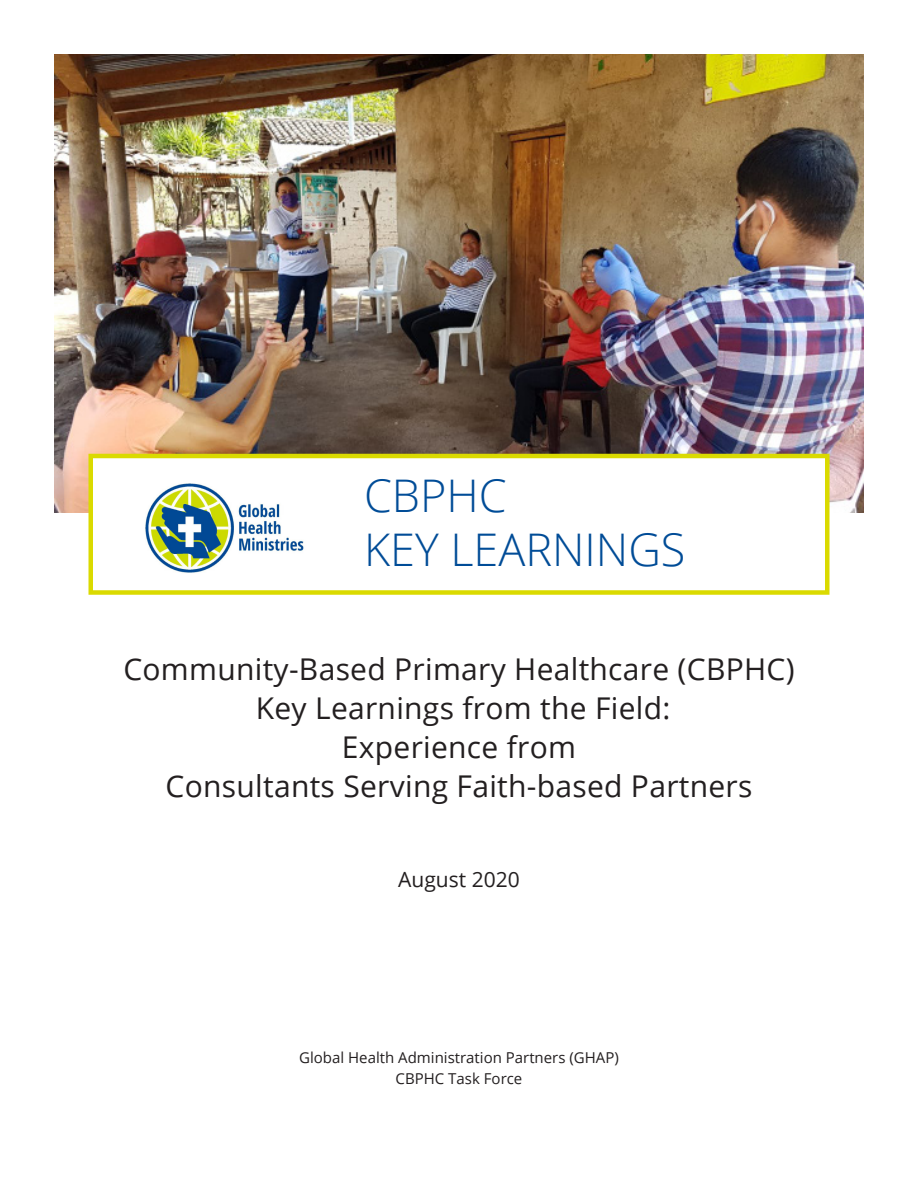
<style>
.page{position:relative;width:918px;height:1188px;background:#fff}
.page>*{position:absolute;margin:0;border:0;box-sizing:border-box;transform-origin:0 0}
.t1{font:300 45px "Open Sans";color:#004c97}
.t2{font:30px "Open Sans";letter-spacing:.01em;color:#231f20}
.t3{font:21px "Open Sans";color:#231f20}
.t4{font:15px "Open Sans";color:#231f20}
</style>
<div class="page">
<img style="left:54px;top:54px;width:810px;height:459px">
<div style="left:88px;top:454px;width:742px;height:141px;background:#fff;border:4px solid #dada00"></div>
<img style="left:145px;top:483px;width:159px;height:90px">
<p class="t1" style="left:364px;top:465px;width:144px">CBPHC</p>
<p class="t1" style="left:364px;top:519px;width:323px">KEY LEARNINGS</p>
<p class="t2" style="left:123px;top:649px;width:673px">Community-Based Primary Healthcare (CBPHC)</p>
<p class="t2" style="left:256px;top:688px;width:416px">Key Learnings from the Field:</p>
<p class="t2" style="left:342px;top:727px;width:236px">Experience from</p>
<p class="t2" style="left:166px;top:766px;width:588px">Consultants Serving Faith-based Partners</p>
<p class="t3" style="left:398px;top:865px;width:123px">August 2020</p>
<p class="t4" style="left:299px;top:1047px;width:321px">Global Health Administration Partners (GHAP)</p>
<p class="t4" style="left:396px;top:1068px;width:128px">CBPHC Task Force</p>
</div>
